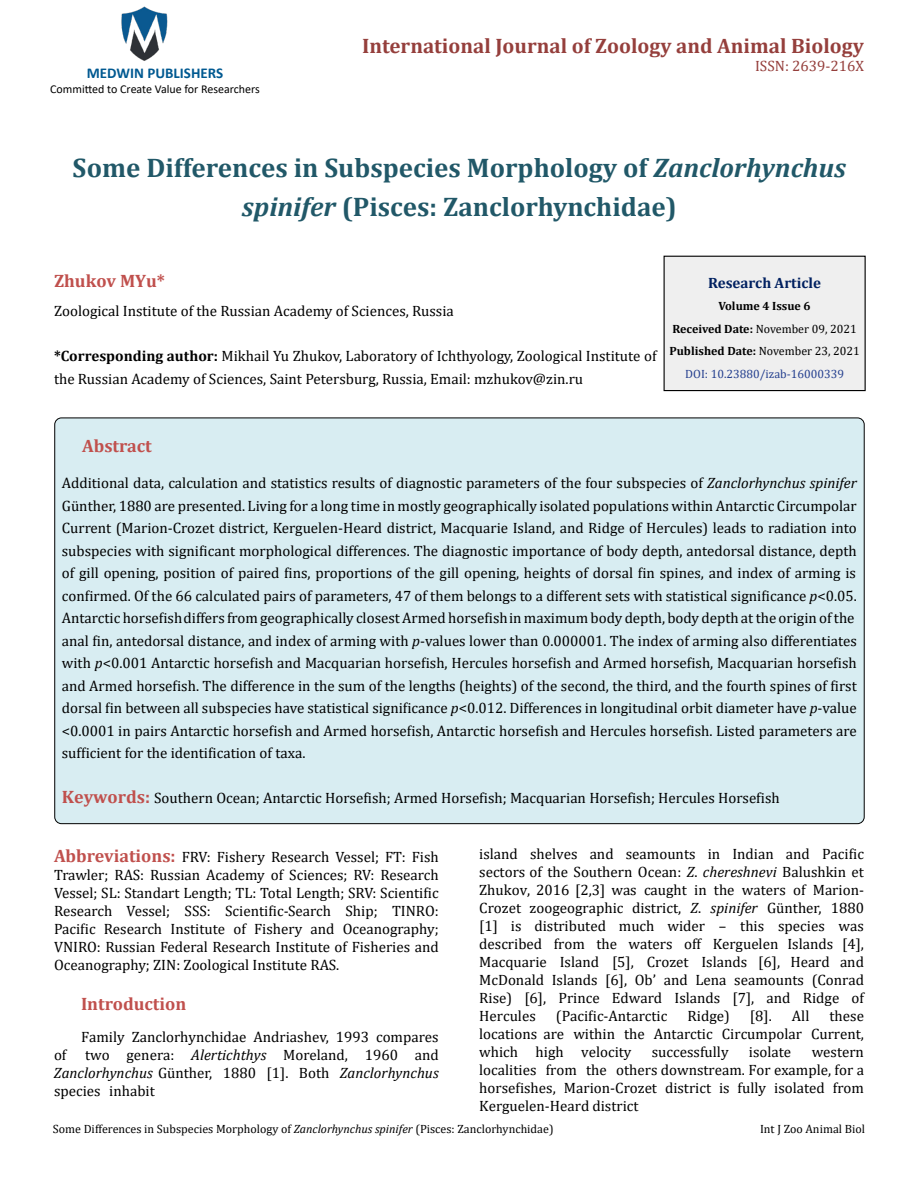
<style>
.page{position:relative;width:918px;height:1188px;background:#fff}
.page>*{position:absolute;margin:0;border:0;box-sizing:border-box;transform-origin:0 0}
.t1{font:700 27px/39px "Cambria";color:#215868;text-align:center}
.t2{font:700 21px "Cambria";color:#953f3c}
.t3{font:700 18px "Cambria";color:#c0504d}
.t4{font:15px/18px "Cambria";color:#000;text-align:justify}
.t5{font:700 15px "Calibri";color:#005991}
.t6{font:700 15px "Cambria";color:#002060}
.t7{font:15px "Cambria";color:#953f3c}
.t8{font:12px "Cambria";color:#000}
.t9{font:700 12px/22.5px "Cambria";color:#000;text-align:center}
.t10{font:12px "Calibri";color:#000}
.s1{font-style:italic}
.s2{font-weight:700}
.s3{font-weight:400}
.s4{font-weight:400;color:#25408f}
.s5{font-weight:700;font-size:18px;color:#c0504d}
</style>
<div class="page">
<img style="left:121px;top:6px;width:47px;height:55px">
<div style="left:664px;top:256px;width:201px;height:135px;background:#efefef"></div>
<div style="left:664px;top:256px;width:202px;height:135px;border:1px solid #000"></div>
<div style="left:55px;top:418px;width:809px;height:406px;background:#d8edf2;border-radius:7px"></div>
<p class="t5" style="left:87px;top:63px;width:138px">MEDWIN PUBLISHERS</p>
<p class="t10" style="left:50px;top:80px;width:211px">Committed to Create Value for Researchers</p>
<h2 class="t2" style="left:362px;top:31px;width:503px">International Journal of Zoology and Animal Biology</h2>
<p class="t7" style="left:755px;top:57px;width:110px">ISSN: 2639-216X</p>
<h1 class="t1" style="left:73px;top:148px;width:775px">Some Differences in Subspecies Morphology of <span class="s1">Zanclorhynchus spinifer</span> (Pisces: Zanclorhynchidae)</h1>
<p class="t3" style="left:54px;top:268px;width:113px">Zhukov MYu*</p>
<p class="t4" style="left:54px;top:302px;width:401px">Zoological Institute of the Russian Academy of Sciences, Russia</p>
<p class="t4" style="left:54px;top:345px;width:604px;line-height:22.5px"><span class="s2">*Corresponding author:</span> Mikhail Yu Zhukov, Laboratory of Ichthyology, Zoological Institute of the Russian Academy of Sciences, Saint Petersburg, Russia, Email: mzhukov@zin.ru</p>
<p class="t6" style="left:708px;top:272px;width:114px">Research Article</p>
<p class="t9" style="left:669px;top:295px;width:192px">Volume 4 Issue 6<br>Received Date: <span class="s3">November 09, 2021<br></span>Published Date: <span class="s3">November 23, 2021<br></span><span class="s4">DOI: 10.23880/izab-16000339</span></p>
<p class="t3" style="left:82px;top:434px;width:71px">Abstract</p>
<p class="t4" style="left:62px;top:472px;width:797px;line-height:22.5px;text-align:left">Additional data, calculation and statistics results of diagnostic parameters of the four subspecies of <span class="s1">Zanclorhynchus spinifer </span>Günther, 1880 are presented. Living for a long time in mostly geographically isolated populations within Antarctic Circumpolar Current (Marion-Crozet district, Kerguelen-Heard district, Macquarie Island, and Ridge of Hercules) leads to radiation into subspecies with significant morphological differences. The diagnostic importance of body depth, antedorsal distance, depth of gill opening, position of paired fins, proportions of the gill opening, heights of dorsal fin spines, and index of arming is confirmed. Of the 66 calculated pairs of parameters, 47 of them belongs to a different sets with statistical significance <span class="s1">p</span>&lt;0.05.<br>Antarctic horsefishdiffers from geographically closest Armed horsefishin maximum body depth, body depth at the origin of the anal fin, antedorsal distance, and index of arming with <span class="s1">p</span>-values lower than 0.000001. The index of arming also differentiates with <span class="s1">p</span>&lt;0.001 Antarctic horsefish and Macquarian horsefish, Hercules horsefish and Armed horsefish, Macquarian horsefish and Armed horsefish. The difference in the sum of the lengths (heights) of the second, the third, and the fourth spines of first dorsal fin between all subspecies have statistical significance <span class="s1">p</span>&lt;0.012. Differences in longitudinal orbit diameter have <span class="s1">p</span>-value &lt;0.0001 in pairs Antarctic horsefish and Armed horsefish, Antarctic horsefish and Hercules horsefish. Listed parameters are sufficient for the identification of taxa.</p>
<p class="t4" style="left:62px;top:789px;width:719px"><span class="s5">Keywords:</span> Southern Ocean; Antarctic Horsefish; Armed Horsefish; Macquarian Horsefish; Hercules Horsefish</p>
<p class="t4" style="left:54px;top:848px;width:386px"><span class="s5">Abbreviations:</span> FRV: Fishery Research Vessel; FT: Fish Trawler; RAS: Russian Academy of Sciences; RV: Research Vessel; SL: Standart Length; TL: Total Length; SRV: Scientific Research Vessel; SSS: Scientific-Search Ship; TINRO:<br>Pacific Research Institute of Fishery and Oceanography; VNIRO: Russian Federal Research Institute of Fisheries and Oceanography; ZIN: Zoological Institute RAS.</p>
<p class="t3" style="left:81px;top:991px;width:107px">Introduction</p>
<p class="t4" style="left:54px;top:1028px;width:386px;text-indent:27px">Family Zanclorhynchidae Andriashev, 1993 compares of two genera: <span class="s1">Alertichthys</span> Moreland, 1960 and <span class="s1">Zanclorhynchus</span> Günther, 1880 [1]. Both <span class="s1">Zanclorhynchus </span>species inhabit</p>
<p class="t4" style="left:479px;top:845px;width:386px">island shelves and seamounts in Indian and Pacific sectors of the Southern Ocean: <span class="s1">Z</span>. <span class="s1">chereshnevi</span> Balushkin et Zhukov, 2016 [2,3] was caught in the waters of Marion-Crozet zoogeographic district, <span class="s1">Z</span>. <span class="s1">spinifer</span> Günther, 1880 [1] is distributed much wider – this species was described from the waters off Kerguelen Islands [4], Macquarie Island [5], Crozet Islands [6], Heard and McDonald Islands [6], Ob’ and Lena seamounts (Conrad Rise) [6], Prince Edward Islands [7], and Ridge of Hercules</p>
<p class="t4" style="left:556px;top:1007px;width:113px">(Pacific-Antarctic</p>
<p class="t4" style="left:688px;top:1007px;width:44px">Ridge)</p>
<p class="t4" style="left:750px;top:1007px;width:23px">[8].</p>
<p class="t4" style="left:792px;top:1007px;width:19px">All</p>
<p class="t4" style="left:479px;top:1007px;width:386px;text-indent:350px">these locations are within the Antarctic Circumpolar Current, which high velocity</p>
<p class="t4" style="left:652px;top:1043px;width:78px">successfully</p>
<p class="t4" style="left:749px;top:1043px;width:44px">isolate</p>
<p class="t4" style="left:479px;top:1043px;width:386px;text-indent:332px">western localities from the others downstream. For example, for a horsefishes, Marion-Crozet district is fully isolated from Kerguelen-Heard district</p>
<p class="t8" style="left:53px;top:1122px;width:502px">Some Differences in Subspecies Morphology of <span class="s1">Zanclorhynchus spinifer</span> (Pisces: Zanclorhynchidae)</p>
<p class="t8" style="left:760px;top:1122px;width:106px">Int J Zoo Animal Biol</p>
</div>
